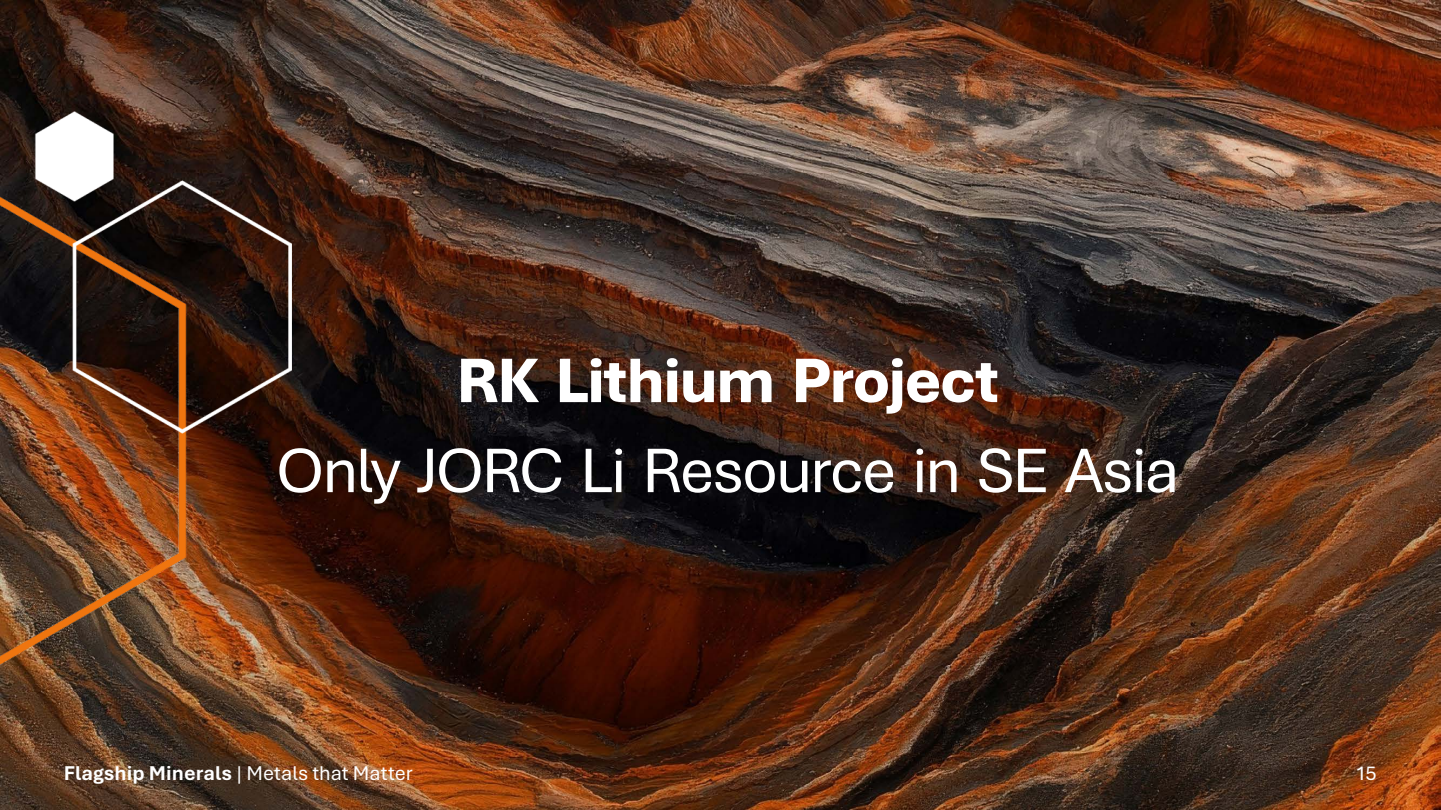
<style>
.page{position:relative;width:1441px;height:810px;background:#fff}
.page>*{position:absolute;margin:0;border:0;box-sizing:border-box;transform-origin:0 0}
.t1{font:66px "Aptos";letter-spacing:-.035em;color:#fff}
.t2{font:800 66px "Aptos";letter-spacing:-.035em;color:#fff}
.t3{font:21px "Aptos";color:#fff}
.s1{font-weight:700}
</style>
<div class="page">
<img style="left:0;top:0;width:1440px;height:810px">
<img style="left:0;top:106px;width:297px;height:583px">
<h1 class="t2" style="left:456px;top:335px;width:544px">RK Lithium Project</h1>
<h1 class="t1" style="left:276px;top:425px;width:904px">Only JORC Li Resource in SE Asia</h1>
<p class="t3" style="left:64px;top:759px;width:350px"><span class="s1">Flagship Minerals</span> | Metals that Matter</p>
<p class="t3" style="left:1355px;top:759px;width:23px">15</p>
</div>
